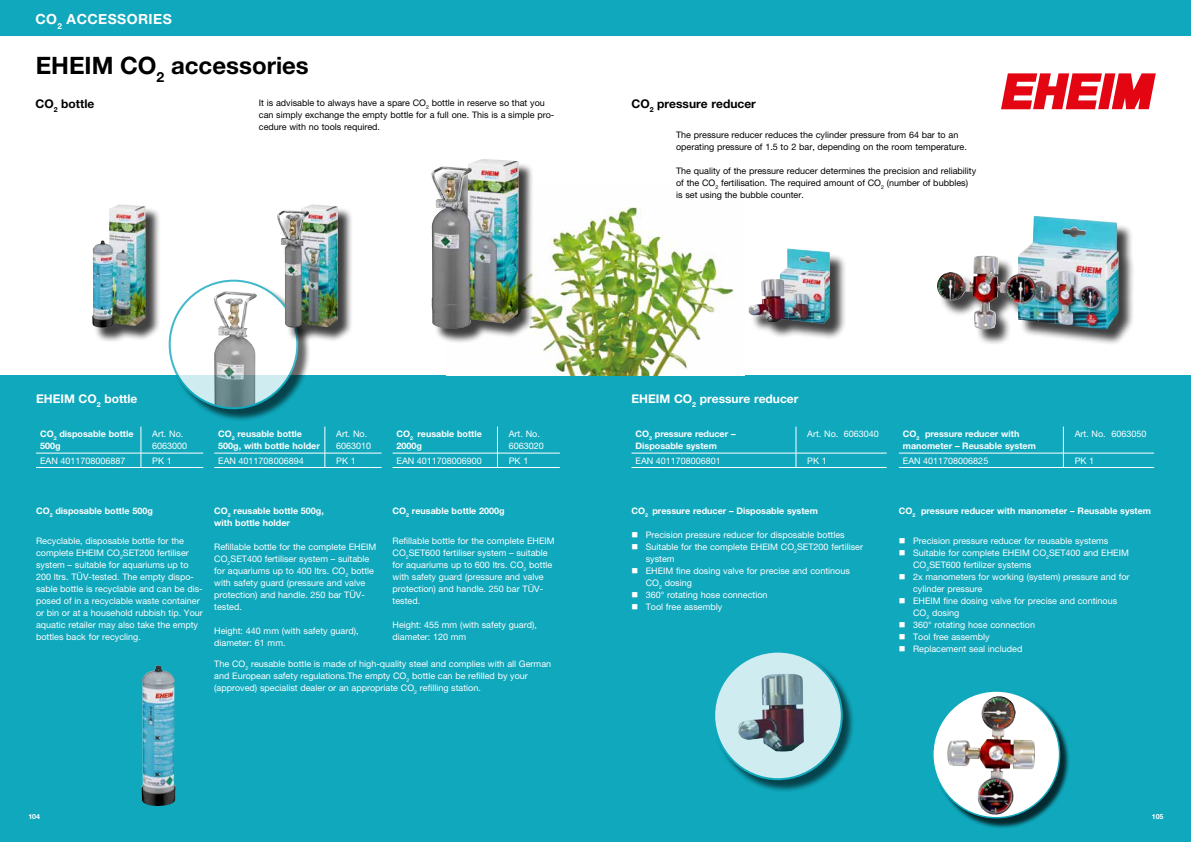
<style>
.page{position:relative;width:1191px;height:842px;background:#fff}
.page>*{position:absolute;margin:0;border:0;box-sizing:border-box;transform-origin:0 0}
.t1{font:700 24px "Helvetica Neue LT Pro";color:#000}
.t2{font:700 14px "Helvetica Neue LT Pro";letter-spacing:.03em;color:#fff}
.t3{font:700 12px "Helvetica Neue LT Pro";color:#fff}
.t4{font:700 12px "Helvetica Neue LT Pro";color:#000}
.t5{font:9px/12px "Helvetica Neue LT Pro";color:#fff}
.t6{font:9px/12px "Helvetica Neue LT Pro";color:#000}
.t7{font:700 9px/12px "Helvetica Neue LT Pro";color:#fff}
.t8{font:700 7px "Helvetica Neue LT Pro";color:#fff}
</style>
<div class="page">
<div style="left:0;top:0;width:1191px;height:36px;background:#0fa8bd"></div>
<div style="left:0;top:375px;width:1191px;height:467px;background:#0fa8bd"></div>
<img style="left:534px;top:207px;width:200px;height:168px">
<img style="left:141px;top:665px;width:35px;height:141px">
<div style="left:94px;top:206px;width:67px;height:137px;background:#000;opacity:.75"></div>
<img style="left:92px;top:204px;width:53px;height:124px">
<div style="left:433px;top:161px;width:101px;height:183px;background:#000;opacity:.75"></div>
<img style="left:431px;top:159px;width:88px;height:170px">
<div style="left:750px;top:250px;width:97px;height:90px;background:#000;opacity:.75"></div>
<img style="left:748px;top:248px;width:82px;height:76px">
<div style="left:939px;top:218px;width:196px;height:128px;background:#000;opacity:.75"></div>
<img style="left:937px;top:216px;width:181px;height:114px">
<div style="left:714px;top:652px;width:141px;height:140px;background:#000;opacity:.75"></div>
<div style="left:714px;top:652px;width:127px;height:127px;background:#cfedf1;border-radius:50%"></div>
<img style="left:738px;top:674px;width:66px;height:77px">
<div style="left:170px;top:281px;width:141px;height:141px;background:#000;opacity:.75"></div>
<svg style="left:170px;top:281px;width:127px;height:127px"></svg>
<img style="left:213px;top:291px;width:44px;height:117px">
<div style="left:279px;top:206px;width:74px;height:137px;background:#000;opacity:.75"></div>
<img style="left:277px;top:204px;width:61px;height:124px">
<svg style="left:1001px;top:73px;width:154px;height:36px"></svg>
<div style="left:934px;top:692px;width:136px;height:137px;background:#000;opacity:.75"></div>
<div style="left:933px;top:691px;width:126px;height:127px;background:#fff;border-radius:50%"></div>
<img style="left:947px;top:696px;width:88px;height:119px">
<svg style="left:141px;top:427px;width:1px;height:40px"></svg>
<hr style="left:36px;top:453px;width:105px;height:1px;background:#fff">
<hr style="left:141px;top:453px;width:62px;height:1px;background:#fff">
<hr style="left:36px;top:467px;width:105px;height:1px;background:#fff">
<hr style="left:141px;top:467px;width:62px;height:1px;background:#fff">
<svg style="left:325px;top:427px;width:1px;height:40px"></svg>
<hr style="left:214px;top:453px;width:111px;height:1px;background:#fff">
<hr style="left:325px;top:453px;width:56px;height:1px;background:#fff">
<hr style="left:214px;top:467px;width:111px;height:1px;background:#fff">
<hr style="left:325px;top:467px;width:56px;height:1px;background:#fff">
<svg style="left:497px;top:427px;width:1px;height:40px"></svg>
<hr style="left:392px;top:453px;width:105px;height:1px;background:#fff">
<hr style="left:497px;top:453px;width:63px;height:1px;background:#fff">
<hr style="left:392px;top:467px;width:105px;height:1px;background:#fff">
<hr style="left:497px;top:467px;width:63px;height:1px;background:#fff">
<svg style="left:795px;top:427px;width:1px;height:40px"></svg>
<hr style="left:631px;top:453px;width:165px;height:1px;background:#fff">
<hr style="left:796px;top:453px;width:90px;height:1px;background:#fff">
<hr style="left:631px;top:467px;width:165px;height:1px;background:#fff">
<hr style="left:796px;top:467px;width:90px;height:1px;background:#fff">
<svg style="left:1063px;top:427px;width:1px;height:40px"></svg>
<hr style="left:899px;top:453px;width:164px;height:1px;background:#fff">
<hr style="left:1063px;top:453px;width:91px;height:1px;background:#fff">
<hr style="left:899px;top:467px;width:164px;height:1px;background:#fff">
<hr style="left:1063px;top:467px;width:91px;height:1px;background:#fff">
<h2 class="t2" style="left:35px;top:10px;width:138px">CO<sub>2</sub> ACCESSORIES</h2>
<h1 class="t1" style="left:36px;top:50px;width:275px">EHEIM CO<sub>2</sub> accessories</h1>
<h3 class="t4" style="left:35px;top:96px;width:60px">CO<sub>2</sub> bottle</h3>
<p class="t6" style="left:259px;top:96px;width:297px">It is advisable to always have a spare CO<sub>2</sub> bottle in reserve so that you can simply exchange the empty bottle for a full one. This is a simple pro&shy;cedure with no tools required.</p>
<h3 class="t4" style="left:631px;top:96px;width:126px">CO<sub>2</sub> pressure reducer</h3>
<p class="t6" style="left:676px;top:129px;width:292px">The pressure reducer reduces the cylinder pressure from 64 bar to an operating pressure of 1.5 to 2 bar, depending on the room temperature.</p>
<p class="t6" style="left:676px;top:165px;width:302px">The quality of the pressure reducer determines the precision and reliability of the CO<sub>2</sub> fertilisation. The required amount of CO<sub>2</sub> (number of bubbles) is set using the bubble counter.</p>
<h3 class="t3" style="left:36px;top:392px;width:103px">EHEIM CO<sub>2</sub> bottle</h3>
<h3 class="t3" style="left:631px;top:392px;width:168px">EHEIM CO<sub>2</sub> pressure reducer</h3>
<p class="t7" style="left:40px;top:428px;width:95px">CO<sub>2</sub> disposable bottle<br>500g</p>
<p class="t5" style="left:152px;top:428px;width:37px">Art. No.<br>6063000</p>
<p class="t5" style="left:40px;top:454px;width:87px">EAN 4011708006887</p>
<p class="t5" style="left:152px;top:454px;width:21px">PK 1</p>
<p class="t7" style="left:218px;top:428px;width:103px">CO<sub>2</sub> reusable bottle<br>500g, with bottle holder</p>
<p class="t5" style="left:336px;top:428px;width:37px">Art. No.<br>6063010</p>
<p class="t5" style="left:218px;top:454px;width:87px">EAN 4011708006894</p>
<p class="t5" style="left:336px;top:454px;width:21px">PK 1</p>
<p class="t7" style="left:396px;top:428px;width:87px">CO<sub>2</sub> reusable bottle<br>2000g</p>
<p class="t5" style="left:509px;top:428px;width:37px">Art. No.<br>6063020</p>
<p class="t5" style="left:396px;top:454px;width:87px">EAN 4011708006900</p>
<p class="t5" style="left:509px;top:454px;width:21px">PK 1</p>
<p class="t7" style="left:635px;top:428px;width:102px">CO<sub>2</sub> pressure reducer –<br>Disposable system</p>
<p class="t5" style="left:807px;top:428px;width:73px">Art. No. 6063040</p>
<p class="t5" style="left:635px;top:454px;width:87px">EAN 4011708006801</p>
<p class="t5" style="left:807px;top:454px;width:21px">PK 1</p>
<p class="t7" style="left:903px;top:428px;width:134px">CO<sub>2</sub> pressure reducer with manometer – Reusable system</p>
<p class="t5" style="left:1074px;top:428px;width:73px">Art. No. 6063050</p>
<p class="t5" style="left:903px;top:454px;width:87px">EAN 4011708006825</p>
<p class="t5" style="left:1074px;top:454px;width:21px">PK 1</p>
<p class="t7" style="left:36px;top:505px;width:118px">CO<sub>2</sub> disposable bottle 500g</p>
<p class="t5" style="left:36px;top:534px;width:168px">Recyclable, disposable bottle for the complete EHEIM CO<sub>2</sub>SET200 fertiliser system – suitable for aquariums up to 200 ltrs. TÜV-tested. The empty dispo&shy;sable bottle is recyclable and can be dis&shy;posed of in a recyclable waste container or bin or at a household rubbish tip. Your aquatic retailer may also take the empty bottles back for recycling.</p>
<p class="t7" style="left:214px;top:505px;width:111px">CO<sub>2</sub> reusable bottle 500g, with bottle holder</p>
<p class="t5" style="left:214px;top:541px;width:164px">Refillable bottle for the complete EHEIM CO<sub>2</sub>SET400 fertiliser system – suitable for aquariums up to 400 ltrs. CO<sub>2</sub> bottle with safety guard (pressure and valve protection) and handle. 250 bar TÜV&shy;tested.</p>
<p class="t5" style="left:214px;top:625px;width:146px">Height: 440 mm (with safety guard), diameter: 61 mm.</p>
<p class="t7" style="left:392px;top:505px;width:114px">CO<sub>2</sub> reusable bottle 2000g</p>
<p class="t5" style="left:392px;top:534px;width:164px">Refillable bottle for the complete EHEIM CO<sub>2</sub>SET600 fertiliser system – suitable for aquariums up to 600 ltrs. CO<sub>2</sub> bottle with safety guard (pressure and valve protection) and handle. 250 bar TÜV&shy;tested.</p>
<p class="t5" style="left:392px;top:618px;width:146px">Height: 455 mm (with safety guard), diameter: 120 mm</p>
<p class="t7" style="left:631px;top:505px;width:188px">CO<sub>2</sub> pressure reducer – Disposable system</p>
<p class="t5" style="left:631px;top:529px;width:215px">■ Precision pressure reducer for disposable bottles</p>
<p class="t5" style="left:645px;top:541px;width:219px;text-indent:-14px">■ Suitable for the complete EHEIM CO<sub>2</sub>SET200 fertiliser system</p>
<p class="t5" style="left:645px;top:565px;width:206px;text-indent:-14px">■ EHEIM fine dosing valve for precise and continous<br>CO<sub>2</sub> dosing</p>
<p class="t5" style="left:631px;top:589px;width:138px">■ 360° rotating hose connection</p>
<p class="t5" style="left:631px;top:601px;width:92px">■ Tool free assembly</p>
<p class="t7" style="left:899px;top:505px;width:254px">CO<sub>2</sub> pressure reducer with manometer – Reusable system</p>
<p class="t5" style="left:899px;top:534px;width:211px">■ Precision pressure reducer for reusable systems</p>
<p class="t5" style="left:913px;top:546px;width:217px;text-indent:-14px">■ Suitable for complete EHEIM CO<sub>2</sub>SET400 and EHEIM<br>CO<sub>2</sub>SET600 fertilizer systems</p>
<p class="t5" style="left:913px;top:570px;width:218px;text-indent:-14px">■ 2x manometers for working (system) pressure and for cylinder pressure</p>
<p class="t5" style="left:913px;top:594px;width:206px;text-indent:-14px">■ EHEIM fine dosing valve for precise and continous<br>CO<sub>2</sub> dosing</p>
<p class="t5" style="left:899px;top:618px;width:138px">■ 360° rotating hose connection</p>
<p class="t5" style="left:899px;top:630px;width:92px">■ Tool free assembly</p>
<p class="t5" style="left:899px;top:642px;width:125px">■ Replacement seal included</p>
<p class="t5" style="left:214px;top:657px;width:338px">The CO<sub>2</sub> reusable bottle is made of high-quality steel and complies with all German and European safety regulations.The empty CO<sub>2</sub> bottle can be refilled by your (approved) specialist dealer or an appropriate CO<sub>2</sub> refilling station.</p>
<p class="t8" style="left:28px;top:812px;width:13px">104</p>
<p class="t8" style="left:1151px;top:812px;width:13px">105</p>
</div>
